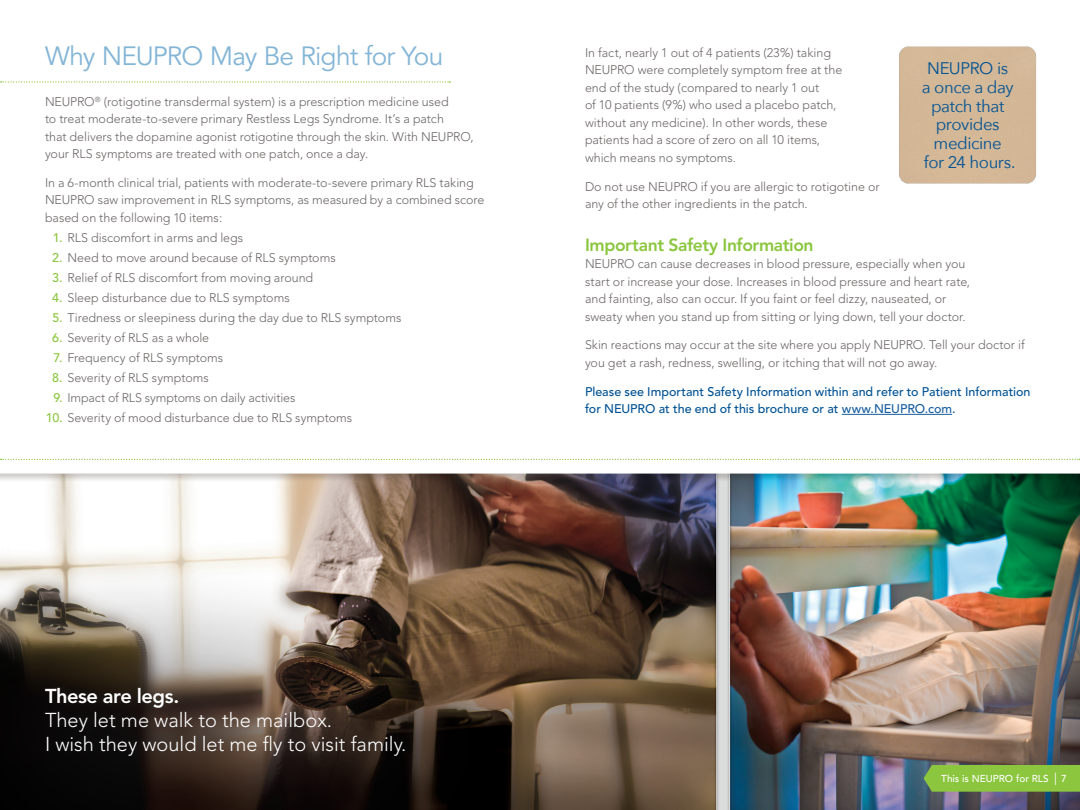
<style>
.page{position:relative;width:1080px;height:810px;background:#fff}
.page>*{position:absolute;margin:0;border:0;box-sizing:border-box;transform-origin:0 0}
.Headers_-_Blue{font:26.25px "Avenir";letter-spacing:-.03em;color:#83b5d6}
.t1{font:300 20px "Avenir";color:#fff}
.t2{font:800 20px "Avenir";letter-spacing:-.02em;color:#fff}
.Subheads_-_Green{font:800 17.5px "Avenir";letter-spacing:-.025em;color:#8bc63e}
.t3{font:16.75px/18.9px "Avenir Next";letter-spacing:-.025em;color:#005294;text-align:center}
.Body_Copy{font:300 12.5px/17.5px "Avenir";letter-spacing:-.005em;color:#6c6766}
.Body_Copy_-_Blue{font:500 12.5px/17.5px "Avenir";color:#005294}
.t4{font:500 10px "Avenir";color:#fff}
.s1{color:#175d9e}
.s2{font-weight:500;color:#8bc63e}
.s3{font-weight:400;font-size:12.5px}
</style>
<div class="page">
<img style="left:0;top:473px;width:1080px;height:337px">
<hr style="left:842px;top:414px;width:110px;height:1px;background:#175d9e">
<svg style="left:1px;top:81px;width:449px;height:2px"></svg>
<svg style="left:0;top:546px;width:538px;height:264px;background:#63574d"></svg>
<div style="left:924px;top:765px;width:156px;height:27px;background:#8bc63e"></div>
<svg style="left:1px;top:459px;width:1079px;height:1px"></svg>
<p class="Headers_-_Blue" style="left:45px;top:41px;width:400px">Why NEUPRO May Be Right for You</p>
<p class="Body_Copy" style="left:585px;top:44px;width:259px">In fact, nearly 1 out of 4 patients (23%) taking NEUPRO were completely symptom free at the end of the study (compared to nearly 1 out<br>of 10 patients (9%) who used a placebo patch, without any medicine). In other words, these patients had a score of zero on all 10 items, which means no symptoms.</p>
<p class="Body_Copy" style="left:585px;top:178px;width:296px">Do not use NEUPRO if you are allergic to rotigotine or any of the other ingredients in the patch.</p>
<p class="Subheads_-_Green" style="left:585px;top:234px;width:230px">Important Safety Information</p>
<p class="Body_Copy" style="left:585px;top:255px;width:387px">NEUPRO can cause decreases in blood pressure, especially when you start or increase your dose. Increases in blood pressure and heart rate, and fainting, also can occur. If you faint or feel dizzy, nauseated, or sweaty when you stand up from sitting or lying down, tell your doctor.</p>
<p class="Body_Copy" style="left:585px;top:336px;width:441px">Skin reactions may occur at the site where you apply NEUPRO. Tell your doctor if you get a rash, redness, swelling, or itching that will not go away.</p>
<p class="Body_Copy_-_Blue" style="left:585px;top:383px;width:447px">Please see Important Safety Information within and refer to Patient Information for NEUPRO at the end of this brochure or at <span class="s1">www.NEUPRO.com</span>.</p>
<p class="t3" style="left:922px;top:58px;width:95px">NEUPRO is a once a day patch that provides medicine<br>for 24 hours.</p>
<p class="Body_Copy" style="left:45px;top:93px;width:430px">NEUPRO<sup>®</sup> (rotigotine transdermal system) is a prescription medicine used<br>to treat moderate-to-severe primary Restless Legs Syndrome. It’s a patch<br>that delivers the dopamine agonist rotigotine through the skin. With NEUPRO, your RLS symptoms are treated with one patch, once a day.</p>
<p class="Body_Copy" style="left:45px;top:174px;width:441px">In a 6-month clinical trial, patients with moderate-to-severe primary RLS taking<br>NEUPRO saw improvement in RLS symptoms, as measured by a combined score based on the following 10 items:</p>
<p class="Body_Copy" style="left:53px;top:229px;width:192px"><span class="s2">1.</span> RLS discomfort in arms and legs</p>
<p class="Body_Copy" style="left:52px;top:249px;width:285px"><span class="s2">2.</span> Need to move around because of RLS symptoms</p>
<p class="Body_Copy" style="left:52px;top:269px;width:263px"><span class="s2">3.</span> Relief of RLS discomfort from moving around</p>
<p class="Body_Copy" style="left:52px;top:289px;width:239px"><span class="s2">4.</span> Sleep disturbance due to RLS symptoms</p>
<p class="Body_Copy" style="left:52px;top:309px;width:350px"><span class="s2">5.</span> Tiredness or sleepiness during the day due to RLS symptoms</p>
<p class="Body_Copy" style="left:52px;top:329px;width:159px"><span class="s2">6.</span> Severity of RLS as a whole</p>
<p class="Body_Copy" style="left:54px;top:349px;width:171px"><span class="s2">7.</span> Frequency of RLS symptoms</p>
<p class="Body_Copy" style="left:52px;top:369px;width:158px"><span class="s2">8.</span> Severity of RLS symptoms</p>
<p class="Body_Copy" style="left:53px;top:389px;width:244px"><span class="s2">9.</span> Impact of RLS symptoms on daily activities</p>
<p class="Body_Copy" style="left:46px;top:409px;width:308px"><span class="s2">10.</span> Severity of mood disturbance due to RLS symptoms</p>
<p class="t2" style="left:45px;top:684px;width:136px">These are legs.</p>
<p class="t1" style="left:45px;top:708px;width:289px">They let me walk to the mailbox.</p>
<p class="t1" style="left:45px;top:732px;width:363px">I wish they would let me fly to visit family.</p>
<p class="t4" style="left:941px;top:773px;width:127px">This is NEUPRO for RLS <span class="s3">|</span> 7</p>
</div>
